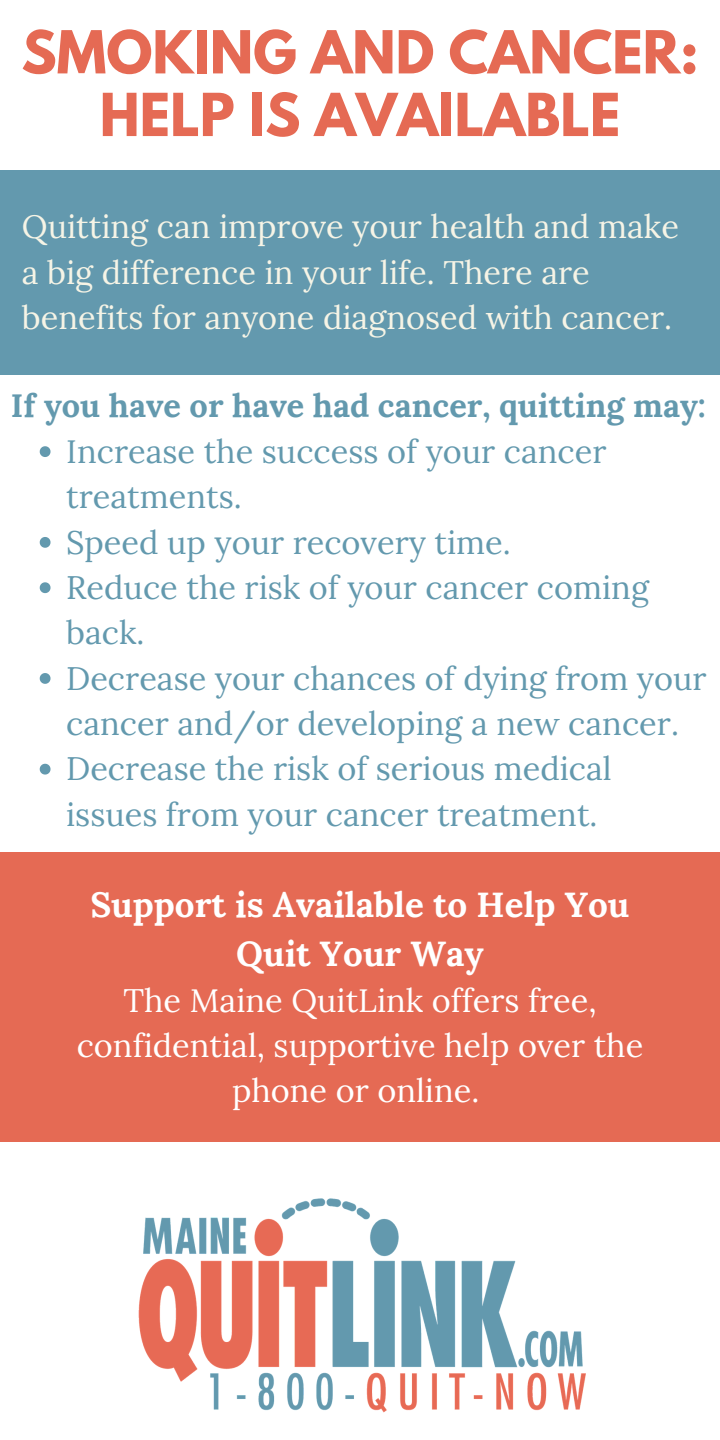
<style>
.page{position:relative;width:720px;height:1440px;background:#fff}
.page>*{position:absolute;margin:0;border:0;box-sizing:border-box;transform-origin:0 0}
.t1{font:700 52.5px/62.8px "League Spartan";color:#e56a54;text-align:center}
.t2{font:700 35px/49px "Lora";color:#fff;text-align:center}
.t3{font:32.5px/45.2px "Lora";color:#6399ae}
.t4{font:32.5px/45.2px "Lora";color:#f6f4e6}
.t5{font:32.5px/45.2px "Lora";color:#fff;text-align:center}
.t6{font:700 32.5px "Lora";color:#6399ae}
</style>
<div class="page">
<div style="left:0;top:170px;width:720px;height:204px;background:#6399ae"></div>
<div style="left:0;top:852px;width:720px;height:289px;background:#e56a54"></div>
<svg style="left:40px;top:446px;width:11px;height:11px"></svg>
<svg style="left:40px;top:537px;width:11px;height:11px"></svg>
<svg style="left:40px;top:582px;width:11px;height:11px"></svg>
<svg style="left:40px;top:673px;width:11px;height:11px"></svg>
<svg style="left:40px;top:764px;width:11px;height:11px"></svg>
<img style="left:138px;top:1198px;width:448px;height:215px">
<h1 class="t1" style="left:21px;top:28px;width:679px">SMOKING AND CANCER:<br>HELP IS AVAILABLE</h1>
<p class="t4" style="left:22px;top:204px;width:659px">Quitting can improve your health and make a big difference in your life. There are benefits for anyone diagnosed with cancer.</p>
<p class="t6" style="left:11px;top:385px;width:697px">If you have or have had cancer, quitting may:</p>
<p class="t3" style="left:66px;top:428px;width:642px">Increase the success of your cancer treatments.<br>Speed up your recovery time.<br>Reduce the risk of your cancer coming back.<br>Decrease your chances of dying from your cancer and/or developing a new cancer.<br>Decrease the risk of serious medical issues from your cancer treatment.</p>
<p class="t2" style="left:90px;top:879px;width:541px">Support is Available to Help You<br>Quit Your Way</p>
<p class="t5" style="left:77px;top:977px;width:568px">The Maine QuitLink offers free, confidential, supportive help over the phone or online.</p>
</div>
